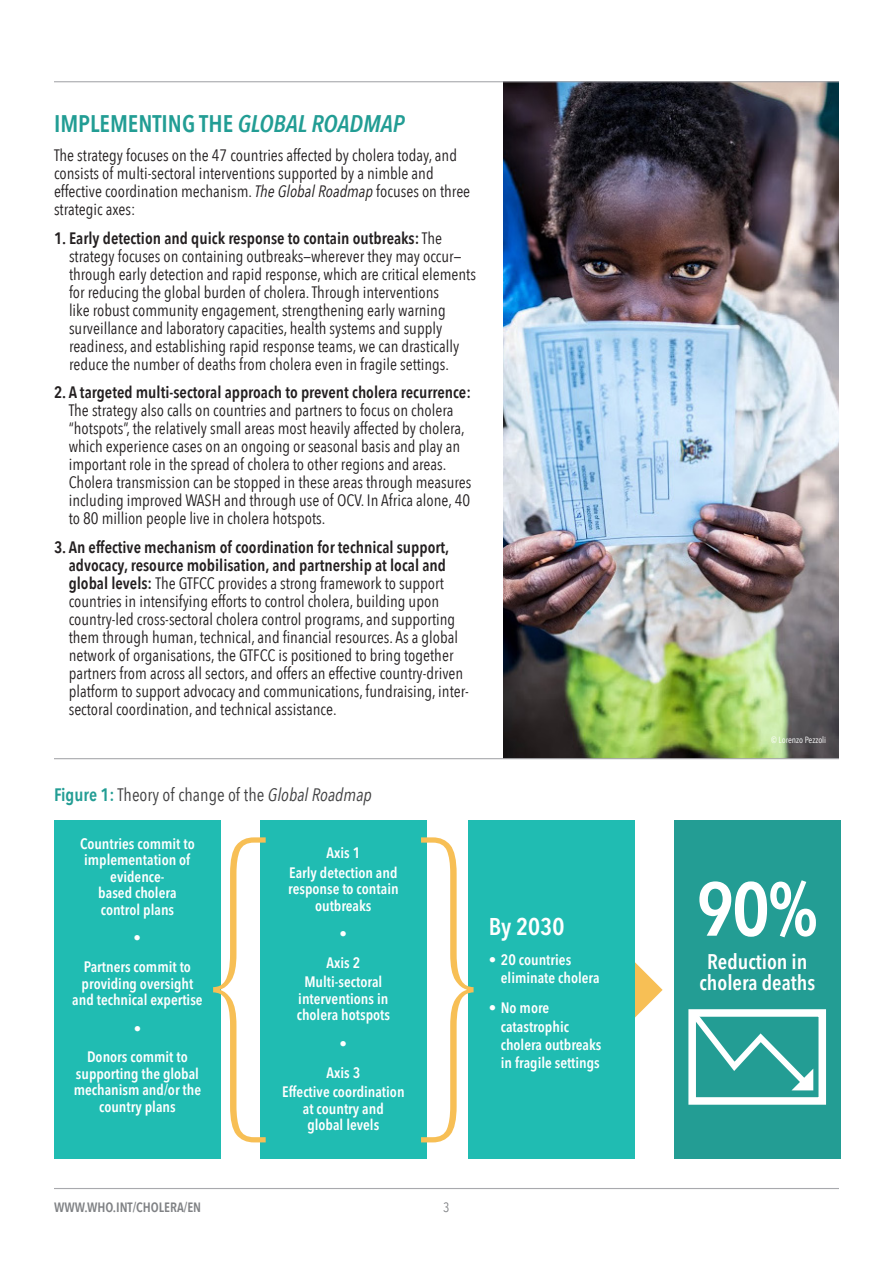
<style>
.page{position:relative;width:893px;height:1263px;background:#fff}
.page>*{position:absolute;margin:0;border:0;box-sizing:border-box;transform-origin:0 0}
.t1{font:600 75.15px "Avenir Next Condensed";color:#fff}
.Numbered_Teal_Header{font:600 24px "Avenir Next Condensed";color:#229d94}
.t2{font:600 24px "Avenir Next Condensed";color:#fff}
.t3{font:600 21px/21px "Avenir Next Condensed";color:#fff;text-align:center}
.t4{font:18px "Avenir Next Condensed";color:#404041}
.t5{font:16.5px/18px "Avenir Next Condensed";color:#231f20}
.t6{font:600 15px/16.5px "Avenir Next Condensed";color:#fff;text-align:center}
.t7{font:600 13.5px "Avenir Next Condensed";color:#808285}
.t8{font:13.5px "Avenir Next Condensed";color:#808285}
.Body_Copy{font:9px "Avenir Next Condensed";color:#fff}
.s1{font-style:italic}
.s2{font-weight:600}
.s3{font-weight:600;color:#229d94}
</style>
<div class="page">
<img style="left:503px;top:82px;width:336px;height:676px">
<hr style="left:54px;top:81px;width:785px;height:1px;background:#a8a9ad">
<hr style="left:54px;top:1188px;width:785px;height:1px;background:#a8a9ad">
<hr style="left:54px;top:758px;width:785px;height:1px;background:#a8a9ad">
<div style="left:674px;top:821px;width:167px;height:338px;background:#239d94"></div>
<svg style="left:635px;top:962px;width:28px;height:56px"></svg>
<div style="left:54px;top:821px;width:167px;height:338px;background:#20bcb2"></div>
<div style="left:260px;top:821px;width:167px;height:338px;background:#20bcb2"></div>
<div style="left:468px;top:821px;width:167px;height:338px;background:#20bcb2"></div>
<svg style="left:213px;top:837px;width:53px;height:305px"></svg>
<svg style="left:421px;top:837px;width:53px;height:305px"></svg>
<svg style="left:697px;top:1018px;width:117px;height:73px"></svg>
<div style="left:688px;top:1009px;width:138px;height:96px;border:8px solid #fff"></div>
<p class="Numbered_Teal_Header" style="left:54px;top:103px;width:352px">IMPLEMENTING THE <span class="s1">GLOBAL ROADMAP</span></p>
<p class="t5" style="left:54px;top:145px;width:418px">The strategy focuses on the 47 countries affected by cholera today, and consists of multi-sectoral interventions supported by a nimble and effective coordination mechanism. <span class="s1">The Global Roadmap</span> focuses on three strategic axes:</p>
<p class="t5" style="left:69px;top:228px;width:408px;text-indent:-15px"><span class="s2">1. Early detection and quick response to contain outbreaks:</span> The strategy focuses on containing outbreaks—wherever they may occur— through early detection and rapid response, which are critical elements for reducing the global burden of cholera. Through interventions<br>like robust community engagement, strengthening early warning surveillance and laboratory capacities, health systems and supply readiness, and establishing rapid response teams, we can drastically reduce the number of deaths from cholera even in fragile settings.</p>
<p class="t5" style="left:69px;top:383px;width:404px;text-indent:-15px"><span class="s2">2. A targeted multi-sectoral approach to prevent cholera recurrence:<br></span>The strategy also calls on countries and partners to focus on cholera “hotspots”, the relatively small areas most heavily affected by cholera, which experience cases on an ongoing or seasonal basis and play an important role in the spread of cholera to other regions and areas.<br>Cholera transmission can be stopped in these areas through measures including improved WASH and through use of OCV. In Africa alone, 40 to 80 million people live in cholera hotspots.</p>
<p class="t5" style="left:69px;top:538px;width:402px;text-indent:-15px"><span class="s2">3. An effective mechanism of coordination for technical support, advocacy, resource mobilisation, and partnership at local and global levels:</span> The GTFCC provides a strong framework to support countries in intensifying efforts to control cholera, building upon country-led cross-sectoral cholera control programs, and supporting them through human, technical, and financial resources. As a global network of organisations, the GTFCC is positioned to bring together partners from across all sectors, and offers an effective country-driven platform to support advocacy and communications, fundraising, inter&shy;sectoral coordination, and technical assistance.</p>
<p class="t4" style="left:54px;top:779px;width:319px"><span class="s3">Figure 1:</span> Theory of change of the <span class="s1">Global Roadmap</span></p>
<p class="t6" style="left:80px;top:835px;width:116px">Countries commit to implementation of evidence-<br>based cholera control plans</p>
<p class="t6" style="left:84px;top:923px;width:109px;line-height:28.5px">•<br>Partners commit to</p>
<p class="t6" style="left:72px;top:975px;width:132px">providing oversight and technical expertise</p>
<p class="t6" style="left:87px;top:1014px;width:102px;line-height:28.5px">•<br>Donors commit to</p>
<p class="t6" style="left:74px;top:1065px;width:129px">supporting the global mechanism and/or the country plans</p>
<p class="t6" style="left:289px;top:843px;width:110px;line-height:19.5px">Axis 1<br>Early detection and</p>
<p class="t6" style="left:288px;top:880px;width:112px">response to contain outbreaks</p>
<p class="t6" style="left:326px;top:919px;width:35px;line-height:28.5px">•<br>Axis 2</p>
<p class="t6" style="left:297px;top:973px;width:95px">Multi-sectoral interventions in cholera hotspots</p>
<p class="t6" style="left:326px;top:1029px;width:35px;line-height:28.5px">•<br>Axis 3</p>
<p class="t6" style="left:282px;top:1083px;width:124px">Effective coordination at country and<br>global levels</p>
<p class="t7" style="left:54px;top:1195px;width:149px">WWW.WHO.INT/CHOLERA/EN</p>
<p class="t8" style="left:443px;top:1196px;width:8px">3</p>
<p class="t2" style="left:489px;top:906px;width:77px">By 2030</p>
<p class="t6" style="left:501px;top:951px;width:100px;line-height:18px;text-align:left;text-indent:-12px">• 20 countries eliminate cholera</p>
<p class="t6" style="left:501px;top:999px;width:102px;line-height:18px;text-align:left;text-indent:-12px">• No more catastrophic cholera outbreaks in fragile settings</p>
<p class="Body_Copy" style="left:771px;top:732px;width:57px">© Lorenzo Pezzoli</p>
<p class="t1" style="left:696px;top:844px;width:123px">90%</p>
<p class="t3" style="left:699px;top:950px;width:117px">Reduction in cholera deaths</p>
</div>
